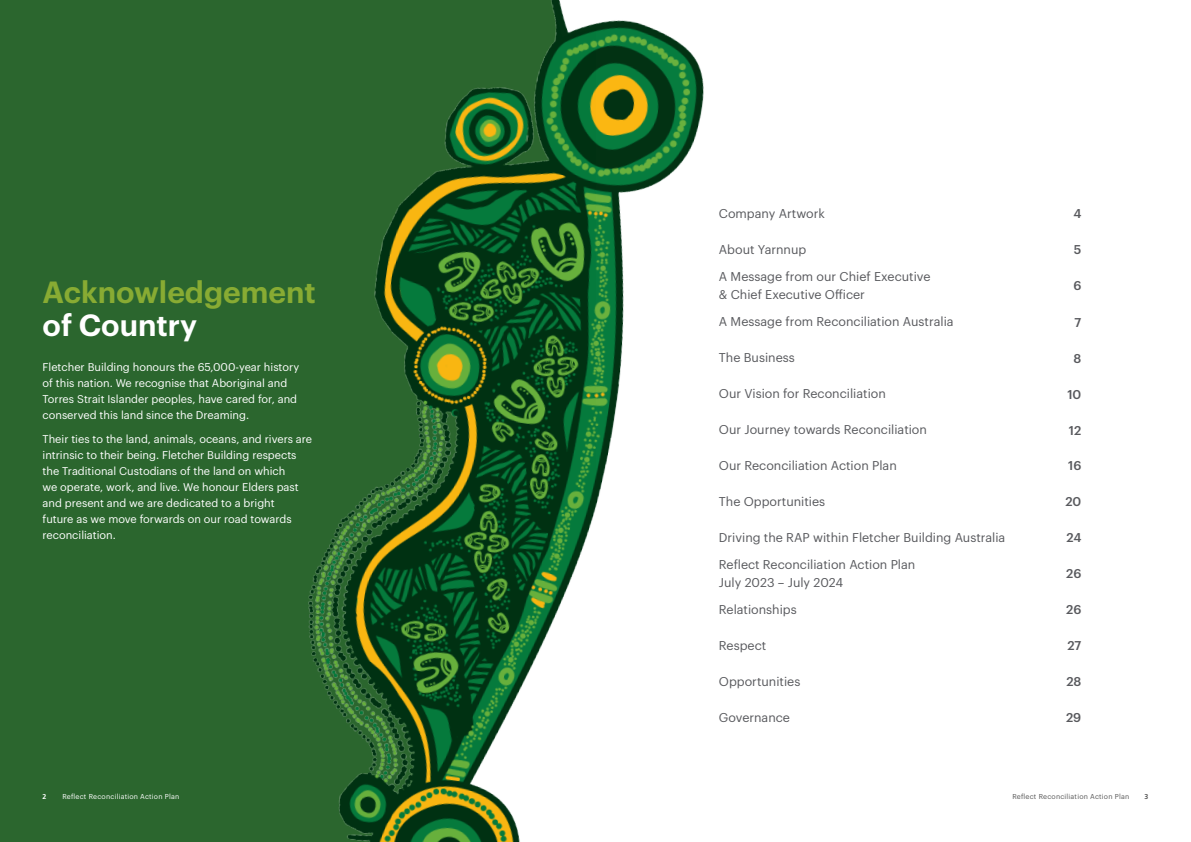
<style>
.page{position:relative;width:1191px;height:842px;background:#fff}
.page>*{position:absolute;margin:0;border:0;box-sizing:border-box;transform-origin:0 0}
.t1{font:600 30px "Graphik";color:#88ab33}
.t2{font:600 30px "Graphik";color:#fff}
.t3{font:12.5px/18px "Graphik";color:#58595d}
.t4{font:500 12.5px "Graphik";letter-spacing:-.005em;color:#58595d}
.t5{font:11px/16px "Graphik";color:#fff}
.t6{font:7px "Graphik";letter-spacing:.03em;color:#fff}
.t7{font:7px "Graphik";letter-spacing:.03em;color:#575757}
.t8{font:700 7px "Frutiger LT Pro";color:#fff}
.t9{font:700 7px "Frutiger LT Pro";color:#575757}
</style>
<div class="page">
<div style="left:0;top:0;width:595px;height:842px;background:#2b662e"></div>
<img style="left:308px;top:0;width:396px;height:842px">
<h1 class="t1" style="left:43px;top:269px;width:275px">Acknowledgement</h1>
<h1 class="t2" style="left:43px;top:302px;width:156px">of Country</h1>
<p class="t5" style="left:43px;top:358px;width:258px">Fletcher Building honours the 65,000-year history of this nation. We recognise that Aboriginal and Torres Strait Islander peoples, have cared for, and conserved this land since the Dreaming.</p>
<p class="t5" style="left:43px;top:430px;width:271px">Their ties to the land, animals, oceans, and rivers are intrinsic to their being. Fletcher Building respects the Traditional Custodians of the land on which<br>we operate, work, and live. We honour Elders past and present and we are dedicated to a bright<br>future as we move forwards on our road towards reconciliation.</p>
<p class="t3" style="left:719px;top:204px;width:107px">Company Artwork</p>
<p class="t4" style="left:1073px;top:204px;width:10px">4</p>
<p class="t3" style="left:719px;top:240px;width:89px">About Yarnnup</p>
<p class="t4" style="left:1073px;top:240px;width:9px">5</p>
<p class="t3" style="left:719px;top:267px;width:213px">A Message from our Chief Executive &amp; Chief Executive Officer</p>
<p class="t4" style="left:1073px;top:276px;width:10px">6</p>
<p class="t3" style="left:719px;top:312px;width:236px">A Message from Reconciliation Australia</p>
<p class="t4" style="left:1074px;top:312px;width:8px">7</p>
<p class="t3" style="left:719px;top:348px;width:77px">The Business</p>
<p class="t4" style="left:1073px;top:348px;width:9px">8</p>
<p class="t3" style="left:719px;top:384px;width:168px">Our Vision for Reconciliation</p>
<p class="t4" style="left:1067px;top:384px;width:16px">10</p>
<p class="t3" style="left:719px;top:420px;width:210px">Our Journey towards Reconciliation</p>
<p class="t4" style="left:1068px;top:420px;width:14px">12</p>
<p class="t3" style="left:719px;top:456px;width:179px">Our Reconciliation Action Plan</p>
<p class="t4" style="left:1068px;top:456px;width:15px">16</p>
<p class="t3" style="left:719px;top:491px;width:108px">The Opportunities</p>
<p class="t4" style="left:1065px;top:492px;width:17px">20</p>
<p class="t3" style="left:719px;top:527px;width:288px">Driving the RAP within Fletcher Building Australia</p>
<p class="t4" style="left:1066px;top:528px;width:16px">24</p>
<p class="t3" style="left:719px;top:554px;width:198px">Reflect Reconciliation Action Plan<br>July 2023 – July 2024</p>
<p class="t4" style="left:1066px;top:564px;width:17px">26</p>
<p class="t3" style="left:719px;top:600px;width:79px">Relationships</p>
<p class="t4" style="left:1066px;top:600px;width:17px">26</p>
<p class="t3" style="left:719px;top:636px;width:49px">Respect</p>
<p class="t4" style="left:1067px;top:636px;width:15px">27</p>
<p class="t3" style="left:719px;top:672px;width:83px">Opportunities</p>
<p class="t4" style="left:1066px;top:672px;width:16px">28</p>
<p class="t3" style="left:719px;top:708px;width:73px">Governance</p>
<p class="t4" style="left:1066px;top:708px;width:17px">29</p>
<p class="t8" style="left:43px;top:793px;width:5px">2</p>
<p class="t6" style="left:62px;top:792px;width:118px">Reflect Reconciliation Action Plan</p>
<p class="t7" style="left:1012px;top:792px;width:118px">Reflect Reconciliation Action Plan</p>
<p class="t9" style="left:1144px;top:793px;width:5px">3</p>
</div>
